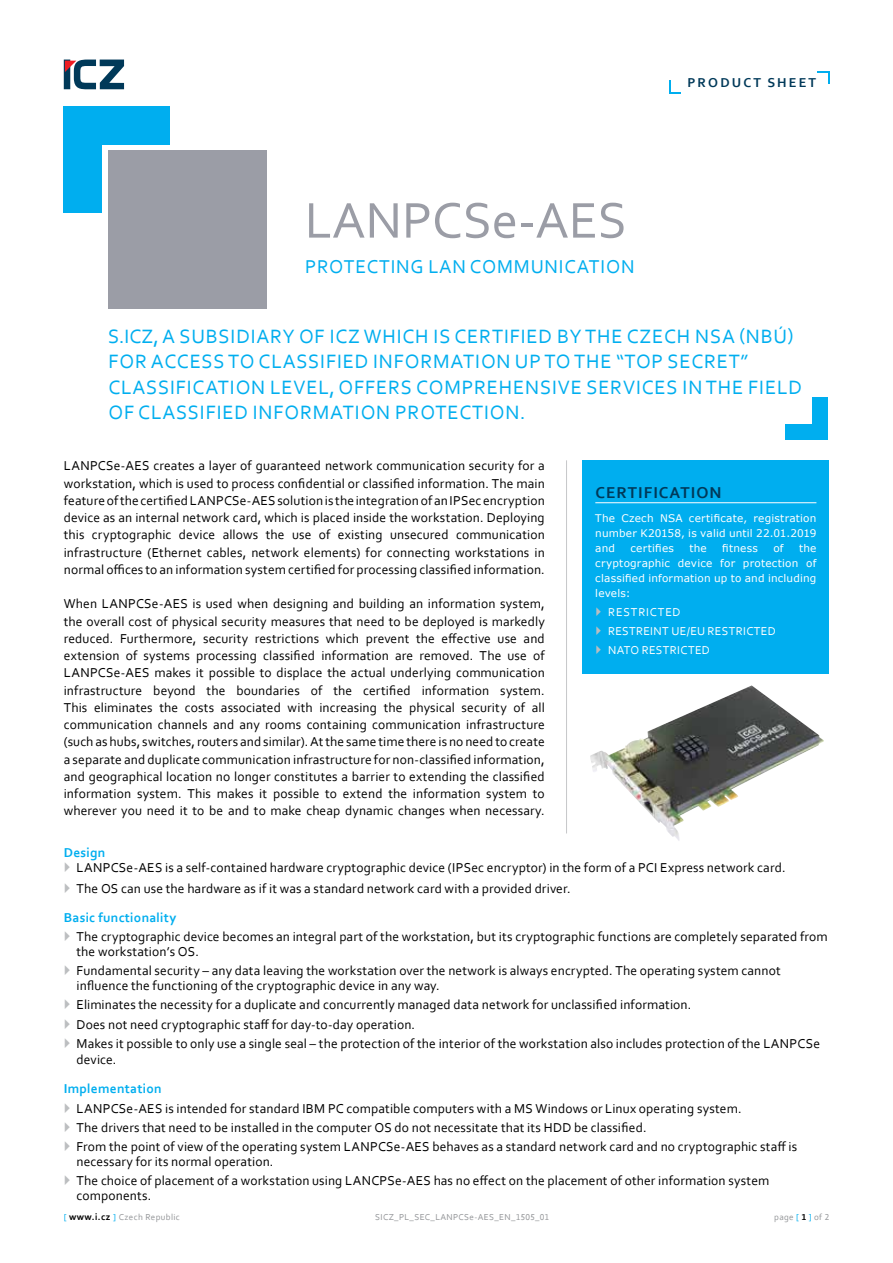
<style>
.page{position:relative;width:893px;height:1263px;background:#fff}
.page>*{position:absolute;margin:0;border:0;box-sizing:border-box;transform-origin:0 0}
.t1{font:52.5px "Corbel";color:#9b9da6}
.t2{font:20.25px "Corbel";letter-spacing:.04em;color:#00aeef}
.t3{font:19.5px "Corbel";letter-spacing:.04em;color:#00aeef}
.t4{font:700 16.5px "Corbel";letter-spacing:.06em;color:#003959}
.t5{font:13.5px/17.2px "Corbel";letter-spacing:.01em;color:#000}
.t6{font:700 13.5px "Corbel";letter-spacing:.02em;color:#00aeef}
.t7{font:700 13.5px "Corbel";letter-spacing:.16em;color:#003959}
.t8{font:12px/19.2px "Corbel";letter-spacing:.025em;color:#fff}
.t9{font:10.5px/15px "Verdana";letter-spacing:.015em;color:#fff;text-align:justify}
.t10{font:9px "Corbel";letter-spacing:.04em;color:#939598}
.s1{color:#00aeef}
.s2{font-weight:700;font-size:9.75px;color:#000}
.s3{font-weight:700;color:#000}
</style>
<div class="page">
<svg style="left:64px;top:60px;width:1px;height:29px"></svg>
<svg style="left:65px;top:60px;width:59px;height:29px"></svg>
<div style="left:64px;top:106px;width:106px;height:39px;background:#00aeef"></div>
<div style="left:64px;top:106px;width:38px;height:107px;background:#00aeef"></div>
<div style="left:786px;top:424px;width:42px;height:16px;background:#00aeef"></div>
<div style="left:813px;top:397px;width:15px;height:43px;background:#00aeef"></div>
<hr style="left:566px;top:460px;width:1px;height:373px;background:#c7c8ca">
<div style="left:583px;top:460px;width:246px;height:214px;background:#00aeef"></div>
<hr style="left:595px;top:502px;width:221px;height:1px;background:#fff">
<div style="left:108px;top:151px;width:158px;height:158px;background:#9b9da6"></div>
<svg style="left:817px;top:71px;width:12px;height:13px"></svg>
<svg style="left:669px;top:81px;width:12px;height:12px"></svg>
<img style="left:590px;top:685px;width:234px;height:156px">
<h1 class="t1" style="left:305px;top:188px;width:323px">LANPCSe-AES</h1>
<h3 class="t3" style="left:305px;top:254px;width:328px">protecting LAN commun ication</h3>
<p class="t7" style="left:687px;top:74px;width:112px">PRO DUCT SHEET</p>
<h2 class="t2" style="left:108px;top:323px;width:122px">S.ICZ, a su bsidiar</h2>
<h2 class="t2" style="left:283px;top:323px;width:184px">y of ICZ which is certified</h2>
<h2 class="t2" style="left:557px;top:323px;width:96px">by the Czec</h2>
<h2 class="t2" style="left:677px;top:323px;width:118px">h NSA (NBÚ)</h2>
<h2 class="t2" style="left:108px;top:349px;width:14px">for</h2>
<h2 class="t2" style="left:151px;top:349px;width:14px">access</h2>
<h2 class="t2" style="left:228px;top:349px;width:43px">to classified</h2>
<h2 class="t2" style="left:373px;top:349px;width:13px">infor</h2>
<h2 class="t2" style="left:433px;top:349px;width:31px">mation</h2>
<h2 class="t2" style="left:515px;top:349px;width:178px">up to the “Top Secret</h2>
<h2 class="t2" style="left:740px;top:349px;width:9px">”</h2>
<h2 class="t2" style="left:108px;top:374px;width:13px">classification</h2>
<h2 class="t2" style="left:270px;top:374px;width:82px">level, offers</h2>
<h2 class="t2" style="left:416px;top:374px;width:58px">compre</h2>
<h2 class="t2" style="left:499px;top:374px;width:26px">hensi</h2>
<h2 class="t2" style="left:558px;top:374px;width:41px">ve ser</h2>
<h2 class="t2" style="left:623px;top:374px;width:24px">vices</h2>
<h2 class="t2" style="left:683px;top:374px;width:77px">in thefield</h2>
<h2 class="t2" style="left:108px;top:400px;width:42px">of classified</h2>
<h2 class="t2" style="left:253px;top:400px;width:13px">infor</h2>
<h2 class="t2" style="left:313px;top:400px;width:31px">mation</h2>
<h2 class="t2" style="left:395px;top:400px;width:14px">protection</h2>
<h2 class="t2" style="left:520px;top:400px;width:7px">.</h2>
<p class="t5" style="left:64px;top:457px;width:483px;text-align:justify">LANPCSe-AES creates a layer of guaranteed network communication security for a workstation, which is used to process confidential or classified information. The main feature of the certified LANPCSe-AES solution is the integration of an IPSec encryption device as an internal network card, which is placed inside the workstation. Deploying this cryptographic device allows the use of existing unsecured communication infrastructure (Ethernet cables, network elements) for connecting workstations in normal offices to an information system certified for processing classified information.</p>
<p class="t5" style="left:64px;top:595px;width:483px;text-align:justify">When LANPCSe-AES is used when designing and building an information system, the overall cost of physical security measures that need to be deployed is markedly reduced. Furthermore, security restrictions which prevent the effective use and extension of systems processing classified information are removed. The use of LANPCSe-AES makes it possible to displace the actual underlying communication infrastructure beyond the boundaries of the certified information system.<br>This eliminates the costs associated with increasing the physical security of all communication channels and any rooms containing communication infrastructure (such as hubs, switches, routers and similar). At the same time there is no need to create a separate and duplicate communication infrastructure for non-classified information, and geographical location no longer constitutes a barrier to extending the classified information system. This makes it possible to extend the information system to wherever you need it to be and to make cheap dynamic changes when necessary.</p>
<p class="t4" style="left:596px;top:482px;width:127px">certification</p>
<p class="t9" style="left:595px;top:510px;width:223px">The Czech NSA certificate, registration number K20158, is valid until 22.01.2019 and</p>
<p class="t9" style="left:630px;top:540px;width:45px">certifies</p>
<p class="t9" style="left:689px;top:540px;width:19px">the</p>
<p class="t9" style="left:722px;top:540px;width:37px">fitness</p>
<p class="t9" style="left:773px;top:540px;width:12px">of</p>
<p class="t9" style="left:595px;top:540px;width:223px;text-indent:204px">the cryptographic device for protection of classified information up to and including levels:</p>
<p class="t8" style="left:608px;top:602px;width:169px">Restricted<br>RESTREINT UE/EU RESTRICTED<br>NATO RESTRICTED</p>
<p class="t6" style="left:64px;top:844px;width:43px">Design</p>
<p class="t5" style="left:77px;top:857px;width:711px;line-height:20.7px">LANPCSe-AES is a self-contained hardware cryptographic device (IPSec encryptor) in the form of a PCI Express network card.<br>The OS can use the hardware as if it was a standard network card with a provided driver.</p>
<p class="t6" style="left:64px;top:909px;width:114px">Basic functionality</p>
<p class="t5" style="left:77px;top:929px;width:753px;line-height:15px">The cryptographic device becomes an integral part of the workstation, but its cryptographic functions are completely separated from the workstation’s OS.</p>
<p class="t5" style="left:77px;top:963px;width:706px;line-height:15px">Fundamental security – any data leaving the workstation over the network is always encrypted. The operating system cannot influence the functioning of the cryptographic device in any way.</p>
<p class="t5" style="left:77px;top:995px;width:745px;line-height:19.2px">Eliminates the necessity for a duplicate and concurrently managed data network for unclassified information.<br>Does not need cryptographic staff for day-to-day operation.<br>Makes it possible to only use a single seal – the protection of the interior of the workstation also includes protection of the LANPCSe</p>
<p class="t5" style="left:77px;top:1051px;width:41px">device.</p>
<p class="t6" style="left:64px;top:1080px;width:99px">I mplementation</p>
<p class="t5" style="left:77px;top:1098px;width:722px;line-height:19.2px">LANPCSe-AES is intended for standard IBM PC compatible computers with a M S Windows or Linux operating system.<br>The drivers that need to be installed in the computer OS do not necessitate that its H DD be classified.<br>From the point of view of the operating system LANPCSe-AES behaves as a standard network card and no cryptographic staff is</p>
<p class="t5" style="left:77px;top:1152px;width:694px;line-height:19.2px">necessary for its normal operation.<br>The choice of placement of a workstation using LANCPSe-AES has no effect on the placement of other information system</p>
<p class="t5" style="left:77px;top:1187px;width:76px">components.</p>
<p class="t10" style="left:64px;top:1212px;width:118px"><span class="s1">[</span> <span class="s2">www.i.cz</span> <span class="s1">]</span> Czech Republic</p>
<p class="t10" style="left:375px;top:1212px;width:176px">SICZ_PL_SEC_LANPCSe-AES_EN_1505_01</p>
<p class="t10" style="left:774px;top:1212px;width:56px">page <span class="s1">[</span> <span class="s3">1</span> <span class="s1">]</span> of 2</p>
</div>
